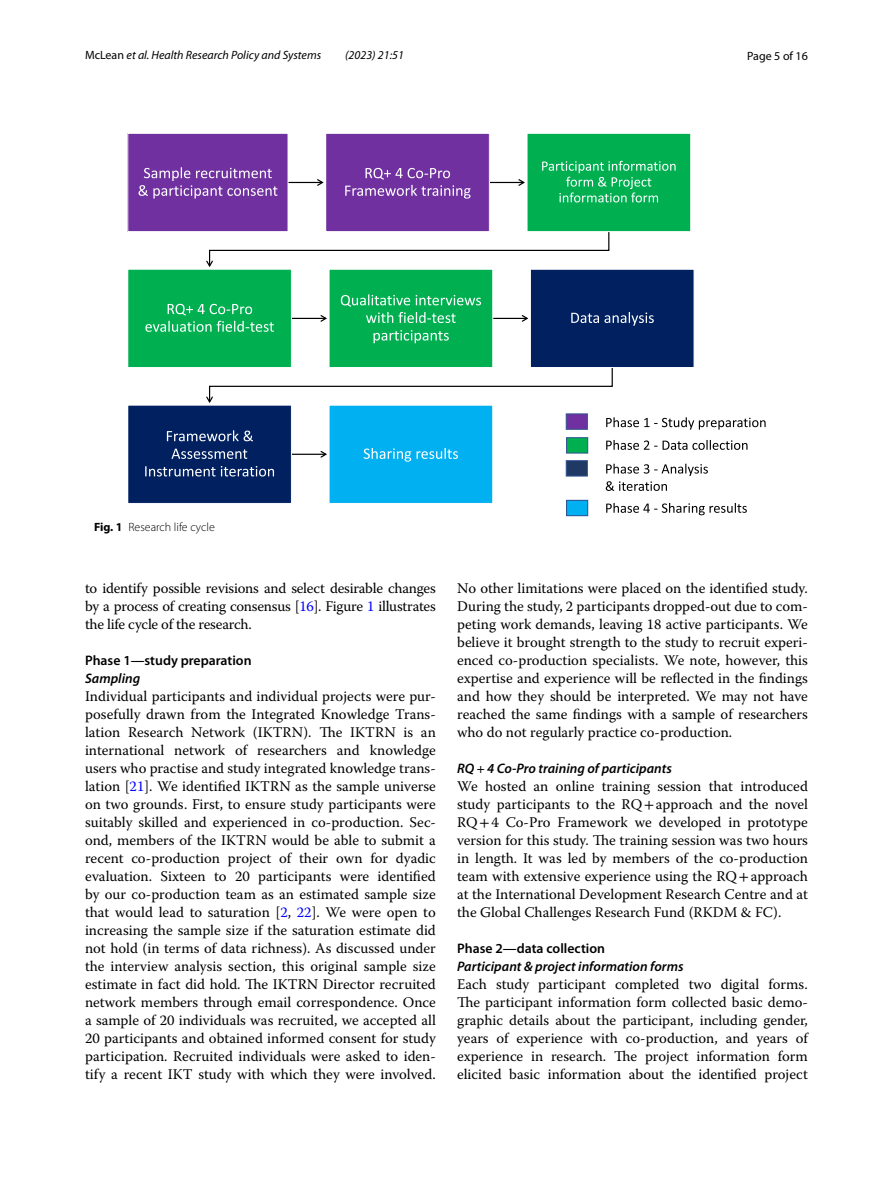
<style>
.page{position:relative;width:893px;height:1187px;background:#fff}
.page>*{position:absolute;margin:0;border:0;box-sizing:border-box;transform-origin:0 0}
.t1{font:14.7px/18px "Warnock Pro";color:#000;text-align:justify}
.t2{font:italic 600 13.8px "Myriad Pro";color:#000}
.t3{font:600 13.8px "Myriad Pro";color:#000}
.t4{font:italic 12px "Myriad Pro";color:#000}
.t5{font:300 12px "Myriad Pro";color:#000}
.t6{font:12px "Myriad Pro";color:#000}
.s1{font-style:normal}
.s2{font-weight:700}
.s3{color:#00f}
.s4{font-family:"STIX";font-weight:400}
.s5{font-family:"STIX"}
</style>
<div class="page">
<hr style="left:288px;top:182px;width:34px;height:1px;background:#000">
<svg style="left:316px;top:179px;width:8px;height:7px"></svg>
<div style="left:128px;top:133px;width:160px;height:98px;background:#7030a0"></div>
<div style="left:127px;top:133px;width:161px;height:99px;border:1px solid #fff"></div>
<svg style="left:139px;top:167px;width:138px;height:31px"></svg>
<hr style="left:489px;top:182px;width:35px;height:1px;background:#000">
<svg style="left:517px;top:179px;width:8px;height:7px"></svg>
<div style="left:326px;top:133px;width:163px;height:98px;background:#7030a0"></div>
<div style="left:325px;top:133px;width:165px;height:99px;border:1px solid #fff"></div>
<svg style="left:345px;top:168px;width:126px;height:30px"></svg>
<svg style="left:205px;top:230px;width:405px;height:37px"></svg>
<div style="left:527px;top:133px;width:164px;height:98px;background:#00b050"></div>
<div style="left:527px;top:133px;width:164px;height:99px;border:1px solid #fff"></div>
<svg style="left:542px;top:161px;width:134px;height:41px"></svg>
<hr style="left:291px;top:318px;width:35px;height:1px;background:#000">
<svg style="left:319px;top:315px;width:8px;height:7px"></svg>
<div style="left:128px;top:269px;width:163px;height:98px;background:#00b050"></div>
<div style="left:127px;top:269px;width:165px;height:99px;border:1px solid #fff"></div>
<svg style="left:168px;top:304px;width:84px;height:11px"></svg>
<svg style="left:145px;top:321px;width:129px;height:11px"></svg>
<hr style="left:493px;top:318px;width:34px;height:1px;background:#000">
<svg style="left:521px;top:315px;width:8px;height:7px"></svg>
<div style="left:329px;top:269px;width:164px;height:99px;background:#00b050;border:1px solid #fff"></div>
<svg style="left:341px;top:294px;width:140px;height:29px"></svg>
<svg style="left:374px;top:330px;width:75px;height:13px"></svg>
<svg style="left:205px;top:366px;width:408px;height:37px"></svg>
<div style="left:530px;top:269px;width:164px;height:99px;background:#002060;border:1px solid #fff"></div>
<svg style="left:571px;top:312px;width:83px;height:14px"></svg>
<hr style="left:291px;top:453px;width:35px;height:2px;background:#000">
<svg style="left:319px;top:451px;width:8px;height:7px"></svg>
<div style="left:128px;top:405px;width:163px;height:98px;background:#002060"></div>
<div style="left:127px;top:405px;width:165px;height:99px;border:1px solid #fff"></div>
<svg style="left:167px;top:430px;width:86px;height:11px"></svg>
<svg style="left:172px;top:448px;width:75px;height:11px"></svg>
<svg style="left:145px;top:466px;width:129px;height:10px"></svg>
<div style="left:329px;top:405px;width:164px;height:99px;background:#00b0f0;border:1px solid #fff"></div>
<svg style="left:364px;top:448px;width:94px;height:13px"></svg>
<div style="left:566px;top:413px;width:22px;height:16px;background:#7030a0;border:1px solid #2f528f"></div>
<div style="left:566px;top:437px;width:22px;height:16px;background:#00b050;border:1px solid #2f528f"></div>
<div style="left:566px;top:460px;width:22px;height:16px;background:#203864;border:1px solid #2f528f"></div>
<div style="left:567px;top:500px;width:21px;height:15px;background:#00b0f0"></div>
<div style="left:566px;top:500px;width:22px;height:16px;border:1px solid #2f528f"></div>
<svg style="left:606px;top:417px;width:160px;height:12px"></svg>
<svg style="left:606px;top:440px;width:141px;height:10px"></svg>
<svg style="left:606px;top:463px;width:102px;height:28px"></svg>
<svg style="left:606px;top:503px;width:141px;height:12px"></svg>
<p class="t4" style="left:85px;top:48px;width:238px"><span class="s1">McLean</span> et al. Health Research Policy and Systems</p>
<p class="t4" style="left:345px;top:48px;width:60px">(2023) 21:51</p>
<p class="t6" style="left:747px;top:48px;width:62px">Page 5 of 16</p>
<p class="t5" style="left:94px;top:520px;width:122px"><span class="s2">Fig. 1</span> Research life cycle</p>
<p class="t1" style="left:85px;top:578px;width:352px">to identify possible revisions and select desirable changes by a process of creating consensus [<span class="s3">16</span>]. Figure <span class="s3">1</span> illustrates the life cycle of the research.</p>
<p class="t3" style="left:85px;top:651px;width:168px">Phase 1—study preparation</p>
<p class="t2" style="left:85px;top:669px;width:57px">Sampling</p>
<p class="t1" style="left:85px;top:686px;width:352px">Individual participants and individual projects were pur&shy;posefully drawn from the Integrated Knowledge Trans&shy;lation Research Network (IKTRN). The IKTRN is an international network of researchers and knowledge users who practise and study integrated knowledge trans&shy;lation [<span class="s3">21</span>]. We identified IKTRN as the sample universe on two grounds. First, to ensure study participants were suitably skilled and experienced in co-production. Sec&shy;ond, members of the IKTRN would be able to submit a recent co-production project of their own for dyadic evaluation. Sixteen to 20 participants were identified by our co-production team as an estimated sample size that would lead to saturation [<span class="s3">2</span>, <span class="s3">22</span>]. We were open to increasing the sample size if the saturation estimate did not hold (in terms of data richness). As discussed under the interview analysis section, this original sample size estimate in fact did hold. The IKTRN Director recruited network members through email correspondence. Once a sample of 20 individuals was recruited, we accepted all 20 participants and obtained informed consent for study participation. Recruited individuals were asked to iden&shy;tify a recent IKT study with which they were involved.</p>
<p class="t1" style="left:457px;top:578px;width:352px">No other limitations were placed on the identified study.<br>During the study, 2 participants dropped-out due to com&shy;peting work demands, leaving 18 active participants. We believe it brought strength to the study to recruit experi&shy;enced co-production specialists. We note, however, this expertise and experience will be reflected in the findings and how they should be interpreted. We may not have reached the same findings with a sample of researchers who do not regularly practice co-production.</p>
<p class="t2" style="left:457px;top:759px;width:216px">RQ<span class="s4">+</span>4 Co‑Pro training of participants</p>
<p class="t1" style="left:457px;top:776px;width:352px">We hosted an online training session that introduced study participants to the RQ<span class="s5">+</span>approach and the novel RQ<span class="s5">+</span>4 Co-Pro Framework we developed in prototype version for this study. The training session was two hours in length. It was led by members of the co-production team with extensive experience using the RQ<span class="s5">+</span>approach at the International Development Research Centre and at the Global Challenges Research Fund (RKDM &amp; FC).</p>
<p class="t3" style="left:457px;top:939px;width:149px">Phase 2—data collection</p>
<p class="t2" style="left:457px;top:957px;width:228px">Participant &amp; project information forms</p>
<p class="t1" style="left:457px;top:974px;width:352px">Each study participant completed two digital forms.<br>The participant information form collected basic demo&shy;graphic details about the participant, including gender, years of experience with co-production, and years of experience in research. The project information form elicited basic information about the identified project</p>
</div>
